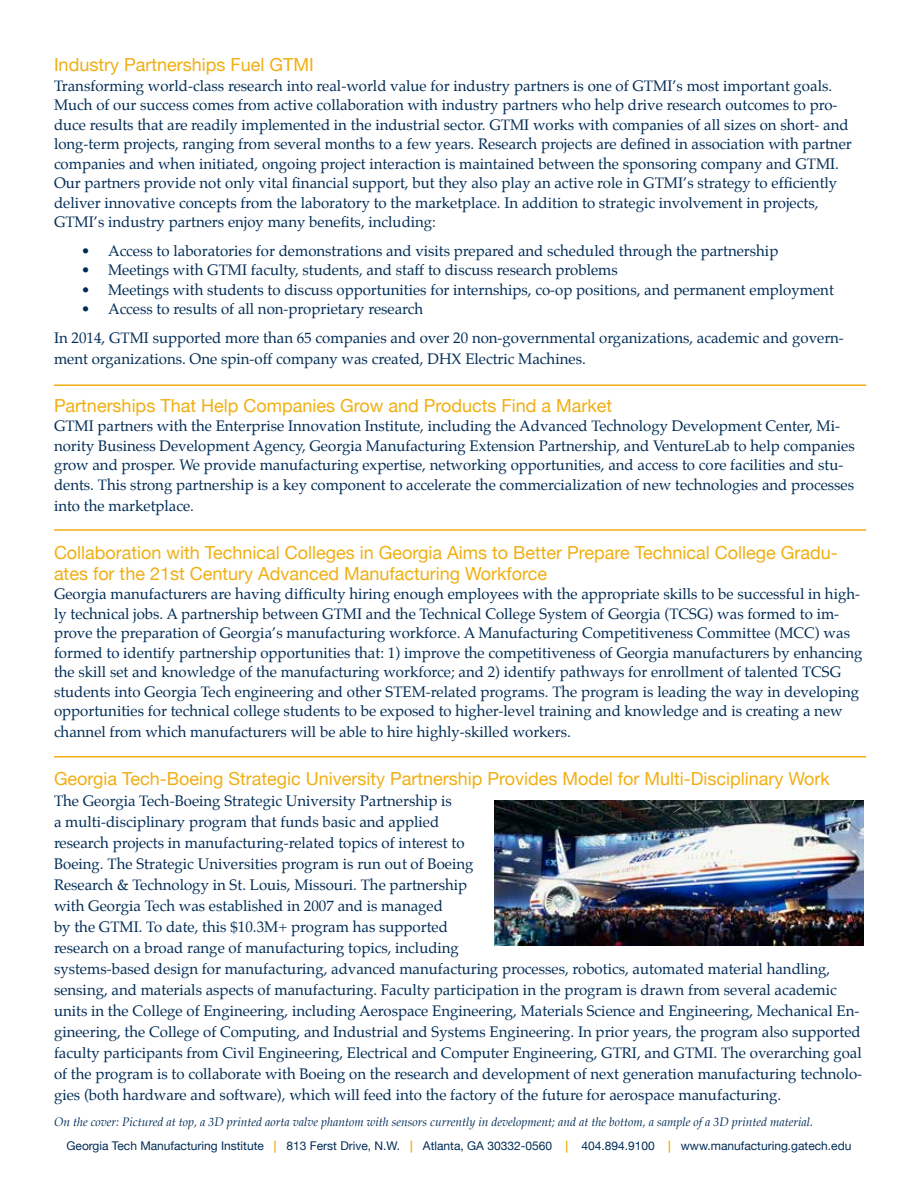
<style>
.page{position:relative;width:918px;height:1188px;background:#fff}
.page>*{position:absolute;margin:0;border:0;box-sizing:border-box;transform-origin:0 0}
.t1{font:18px/21px "Helvetica Neue";color:#f0af13}
.t2{font:15px/19.5px "Palatino";color:#002c56}
.t3{font:italic 12px "Palatino";color:#002c56}
.t4{font:12px "Helvetica Neue";color:#002c56}
.s1{font-weight:500;font-style:italic;color:#f0af13}
</style>
<div class="page">
<img style="left:495px;top:800px;width:369px;height:146px">
<hr style="left:54px;top:384px;width:812px;height:2px;background:#f0af13">
<hr style="left:54px;top:529px;width:812px;height:2px;background:#f0af13">
<hr style="left:54px;top:756px;width:812px;height:2px;background:#f0af13">
<p class="t1" style="left:54px;top:55px;width:261px">Industry Partnerships Fuel GTMI</p>
<p class="t2" style="left:54px;top:76px;width:799px">Transforming world-class research into real-world value for industry partners is one of GTMI’s most important goals.<br>Much of our success comes from active collaboration with industry partners who help drive research outcomes to pro&shy;duce results that are readily implemented in the industrial sector. GTMI works with companies of all sizes on short- and long-term projects, ranging from several months to a few years. Research projects are defined in association with partner companies and when initiated, ongoing project interaction is maintained between the sponsoring company and GTMI.<br>Our partners provide not only vital financial support, but they also play an active role in GTMI’s strategy to efficiently deliver innovative concepts from the laboratory to the marketplace. In addition to strategic involvement in projects, GTMI’s industry partners enjoy many benefits, including:</p>
<p class="t2" style="left:81px;top:241px;width:699px">• Access to laboratories for demonstrations and visits prepared and scheduled through the partnership</p>
<p class="t2" style="left:81px;top:260px;width:538px">• Meetings with GTMI faculty, students, and staff to discuss research problems</p>
<p class="t2" style="left:81px;top:280px;width:754px">• Meetings with students to discuss opportunities for internships, co-op positions, and permanent employment</p>
<p class="t2" style="left:54px;top:295px;width:791px;line-height:28.5px;text-indent:27px">• Access to results of all non-proprietary research<br>In 2014, GTMI supported more than 65 companies and over 20 non-governmental organizations, academic and govern-</p>
<p class="t2" style="left:54px;top:349px;width:533px">ment organizations. One spin-off company was created, DHX Electric Machines.</p>
<p class="t1" style="left:54px;top:396px;width:560px">Partnerships That Help Companies Grow and Products Find a Market</p>
<p class="t2" style="left:54px;top:416px;width:802px">GTMI partners with the Enterprise Innovation Institute, including the Advanced Technology Development Center, Mi&shy;nority Business Development Agency, Georgia Manufacturing Extension Partnership, and VentureLab to help companies grow and prosper. We provide manufacturing expertise, networking opportunities, and access to core facilities and stu&shy;dents. This strong partnership is a key component to accelerate the commercialization of new technologies and processes</p>
<p class="t2" style="left:54px;top:496px;width:142px">into the marketplace.</p>
<p class="t1" style="left:54px;top:543px;width:785px">Collaboration with Technical Colleges in Georgia Aims to Better Prepare Technical College Gradu&shy;ates for the 21st Century Advanced Manufacturing Workforce</p>
<p class="t2" style="left:54px;top:584px;width:810px">Georgia manufacturers are having difficulty hiring enough employees with the appropriate skills to be successful in high&shy;ly technical jobs. A partnership between GTMI and the Technical College System of Georgia (TCSG) was formed to im&shy;prove the preparation of Georgia’s manufacturing workforce. A Manufacturing Competitiveness Committee (MCC) was formed to identify partnership opportunities that: 1) improve the competitiveness of Georgia manufacturers by enhancing the skill set and knowledge of the manufacturing workforce; and 2) identify pathways for enrollment of talented TCSG students into Georgia Tech engineering and other STEM-related programs. The program is leading the way in developing opportunities for technical college students to be exposed to higher-level training and knowledge and is creating a new</p>
<p class="t2" style="left:54px;top:722px;width:518px">channel from which manufacturers will be able to hire highly-skilled workers.</p>
<p class="t1" style="left:54px;top:769px;width:777px">Georgia Tech-Boeing Strategic University Partnership Provides Model for Multi-Disciplinary Work</p>
<p class="t2" style="left:54px;top:790px;width:810px;line-height:21px">The Georgia Tech-Boeing Strategic University Partnership is<br>a multi-disciplinary program that funds basic and applied<br>research projects in manufacturing-related topics of interest to<br>Boeing. The Strategic Universities program is run out of Boeing<br>Research &amp; Technology in St. Louis, Missouri. The partnership<br>with Georgia Tech was established in 2007 and is managed<br>by the GTMI. To date, this $10.3M+ program has supported<br>research on a broad range of manufacturing topics, including<br>systems-based design for manufacturing, advanced manufacturing processes, robotics, automated material handling, sensing, and materials aspects of manufacturing. Faculty participation in the program is drawn from several academic units in the College of Engineering, including Aerospace Engineering, Materials Science and Engineering, Mechanical En&shy;gineering, the College of Computing, and Industrial and Systems Engineering. In prior years, the program also supported faculty participants from Civil Engineering, Electrical and Computer Engineering, GTRI, and GTMI. The overarching goal of the program is to collaborate with Boeing on the research and development of next generation manufacturing technolo&shy;gies (both hardware and software), which will feed into the factory of the future for aerospace manufacturing.</p>
<p class="t3" style="left:54px;top:1112px;width:761px">On the cover: Pictured at top, a 3D printed aorta valve phantom with sensors currently in development; and at the bottom, a sample of a 3D printed material.</p>
<p class="t4" style="left:66px;top:1137px;width:787px">Georgia Tech Manufacturing Institute <span class="s1">|</span> 813 Ferst Drive, N.W. <span class="s1">|</span> Atlanta, GA 30332-0560 <span class="s1">|</span> 404.894.9100 <span class="s1">|</span> www.manufacturing.gatech.edu</p>
</div>
